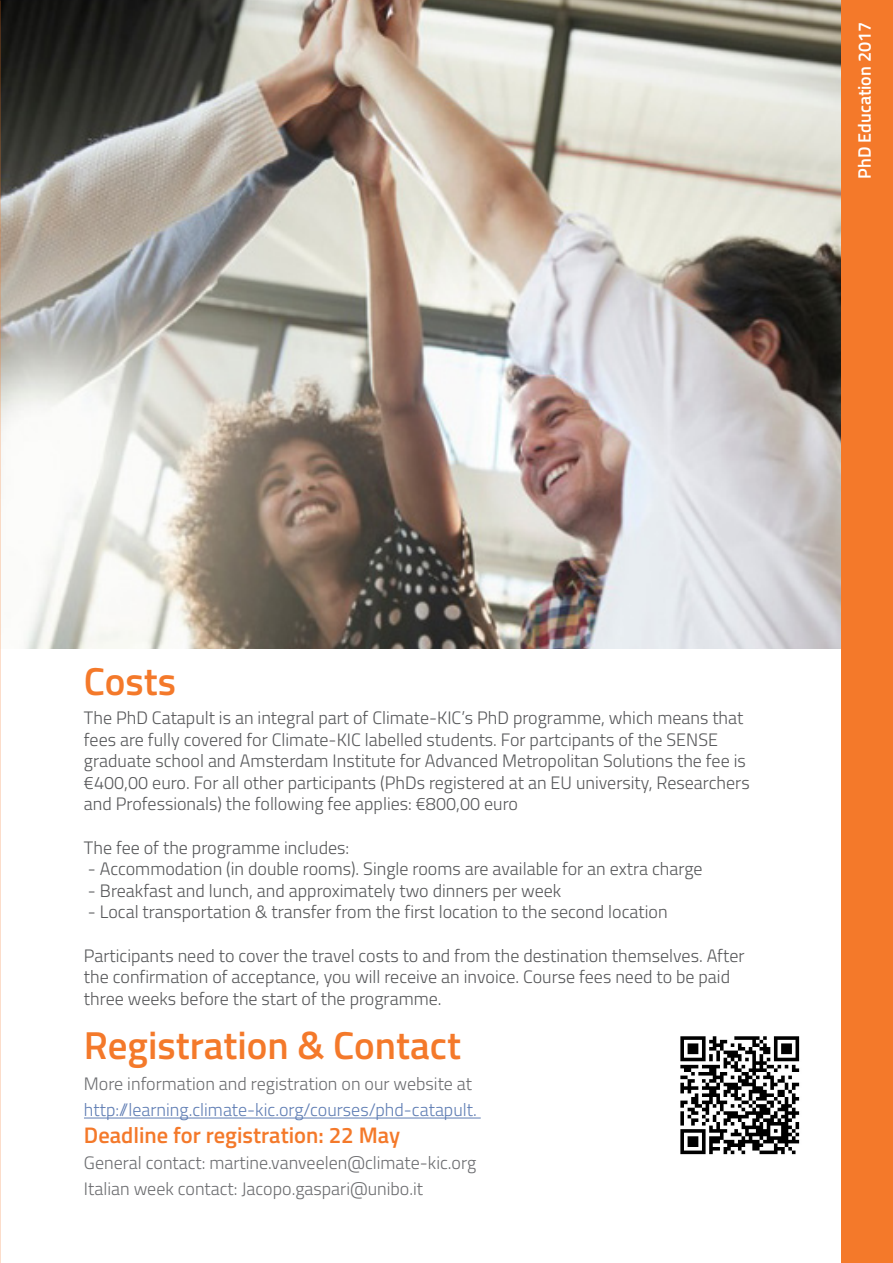
<style>
.page{position:relative;width:893px;height:1263px;background:#fff}
.page>*{position:absolute;margin:0;border:0;box-sizing:border-box;transform-origin:0 0}
.t1{font:600 39px "Titillium";color:#f4792a}
.t2{font:600 22.5px "Titillium";color:#f4792a}
.t3{font:300 18px/21.6px "Titillium";color:#57585a}
.t4{font:300 18px/26.5px "Titillium";color:#6c6d70}
.t5{font:300 18px "Titillium";color:#607eb4}
.t6{font:600 18px "Titillium";color:#fff}
</style>
<div class="page">
<img style="left:0;top:0;width:842px;height:648px">
<div style="left:842px;top:0;width:51px;height:1263px;background:#f4792a"></div>
<hr style="left:84px;top:1118px;width:397px;height:1px;background:#607eb4">
<img style="left:680px;top:1036px;width:120px;height:119px">
<p class="t6" style="left:851px;top:179px;width:158px;rotate:-90deg">PhD Education 2017</p>
<h1 class="t1" style="left:84px;top:652px;width:94px">Costs</h1>
<p class="t3" style="left:84px;top:706px;width:667px">The PhD Catapult is an integral part of Climate-KIC’s PhD programme, which means that fees are fully covered for Climate-KIC labelled students. For partcipants of the SENSE graduate school and Amsterdam Institute for Advanced Metropolitan Solutions the fee is €400,00 euro. For all other participants (PhDs registered at an EU university, Researchers and Professionals) the following fee applies: €800,00 euro</p>
<p class="t3" style="left:84px;top:836px;width:267px">The fee of the programme includes:</p>
<p class="t3" style="left:88px;top:857px;width:616px">- Accommodation (in double rooms). Single rooms are available for an extra charge</p>
<p class="t3" style="left:88px;top:879px;width:475px">- Breakfast and lunch, and approximately two dinners per week</p>
<p class="t3" style="left:88px;top:900px;width:581px">- Local transportation &amp; transfer from the first location to the second location</p>
<p class="t3" style="left:84px;top:944px;width:662px">Participants need to cover the travel costs to and from the destination themselves. After the confirmation of acceptance, you will receive an invoice. Course fees need to be paid three weeks before the start of the programme.</p>
<h1 class="t1" style="left:84px;top:1016px;width:378px">Registration &amp; Contact</h1>
<p class="t4" style="left:84px;top:1069px;width:390px">More information and registration on our website at</p>
<p class="t5" style="left:84px;top:1097px;width:394px">http://learning.climate-kic.org/courses/phd-catapult.</p>
<p class="t2" style="left:84px;top:1118px;width:318px">Deadline for registration: 22 May</p>
<p class="t4" style="left:84px;top:1148px;width:394px">General contact: martine.vanveelen@climate-kic.org<br>Italian week contact: Jacopo.gaspari@unibo.it</p>
</div>
